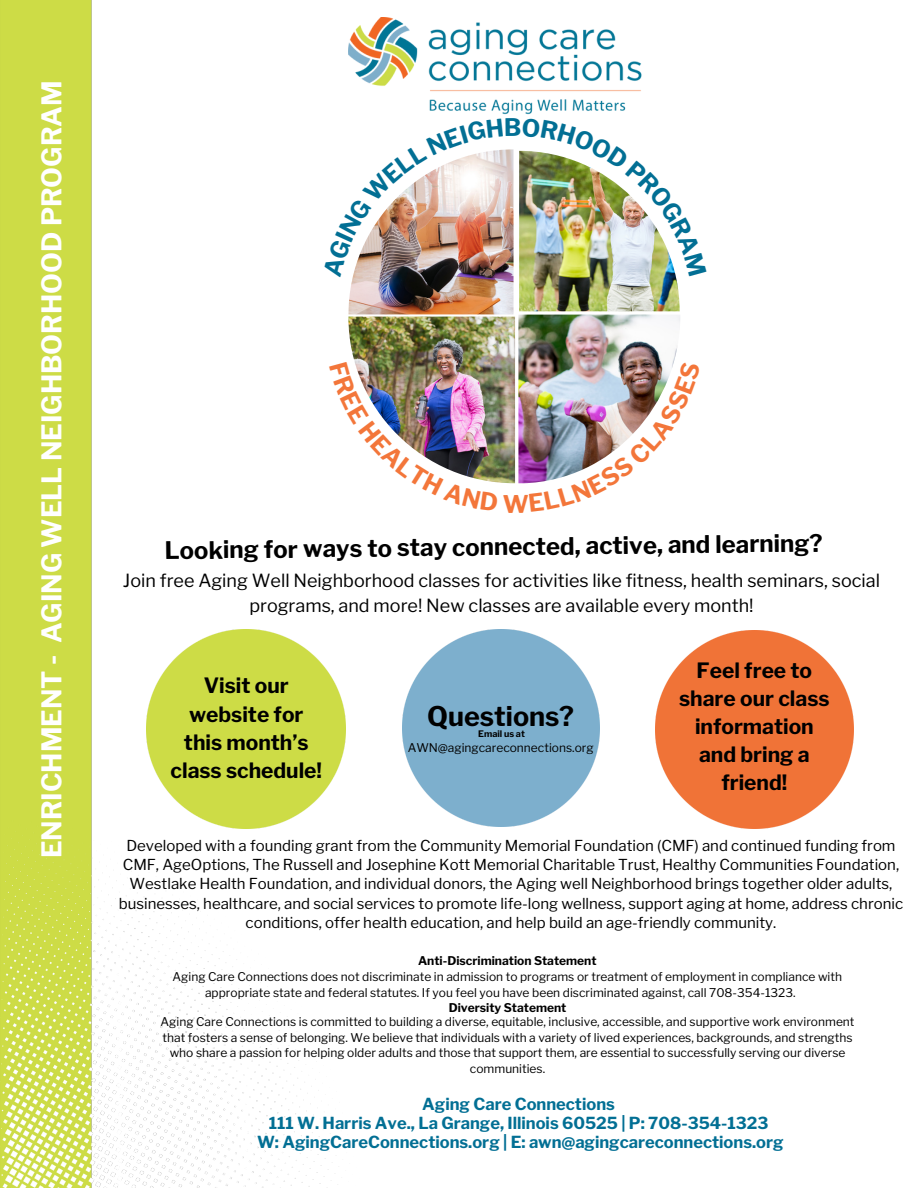
<style>
.page{position:relative;width:918px;height:1188px;background:#fff}
.page>*{position:absolute;margin:0;border:0;box-sizing:border-box;transform-origin:0 0}
.t1{font:700 27px "Libre Franklin";color:#fff}
.t2{font:700 27px "Libre Franklin";color:#000}
.t3{font:700 24.15px "Libre Franklin";color:#f3763a}
.t4{font:700 24px "Libre Franklin";color:#000}
.t5{font:700 21px/28.2px "Libre Franklin";color:#000;text-align:center}
.t6{font:18px/24.8px "Libre Franklin";color:#000;text-align:center}
.t7{font:700 16.5px/19.2px "Libre Franklin";color:#026f94;text-align:center}
.t8{font:15px/19.2px "Libre Franklin";color:#000;text-align:center}
.t9{font:12px "Libre Franklin";color:#000}
.t10{font:700 12px "Libre Franklin";color:#000}
.t11{font:700 9px "Libre Franklin";color:#000}
</style>
<div class="page">
<img style="left:0;top:0;width:374px;height:1188px">
<img style="left:348px;top:17px;width:294px;height:100px">
<img style="left:519px;top:277px;width:161px;height:34px">
<img style="left:348px;top:317px;width:167px;height:166px">
<img style="left:518px;top:315px;width:162px;height:168px">
<img style="left:348px;top:277px;width:166px;height:37px">
<img style="left:147px;top:629px;width:199px;height:199px">
<img style="left:402px;top:630px;width:197px;height:197px">
<img style="left:655px;top:630px;width:198px;height:198px">
<img style="left:323px;top:117px;width:353px;height:160px">
<img style="left:329px;top:362px;width:169px;height:150px">
<img style="left:529px;top:361px;width:151px;height:122px">
<p class="t1" style="left:35px;top:858px;width:779px;rotate:-90deg">ENRICHMENT - AGING WELL NEIGHBORHOOD PROGRAM</p>
<p class="t3" style="left:503px;top:489px;width:28px">W</p>
<p class="t4" style="left:165px;top:538px;width:659px;rotate:-1deg">Looking for ways to stay connected, active, and learning?</p>
<h6 class="t6" style="left:123px;top:568px;width:759px">Join free Aging Well Neighborhood classes for activities like fitness, health seminars, social programs, and more! New classes are available every month!</h6>
<p class="t5" style="left:171px;top:672px;width:153px">Visit our website for this month’s class schedule!</p>
<p class="t2" style="left:427px;top:700px;width:148px">Questions?</p>
<p class="t11" style="left:478px;top:728px;width:48px">Email us at</p>
<p class="t9" style="left:408px;top:741px;width:187px">AWN@agingcareconnections.org</p>
<p class="t5" style="left:679px;top:656px;width:152px">Feel free to share our class information and bring a friend!</p>
<p class="t8" style="left:119px;top:836px;width:786px">Developed with a founding grant from the Community Memorial Foundation (CMF) and continued funding from CMF, AgeOptions, The Russell and Josephine Kott Memorial Charitable Trust, Healthy Communities Foundation, Westlake Health Foundation, and individual donors, the Aging well Neighborhood brings together older adults, businesses, healthcare, and social services to promote life-long wellness, support aging at home, address chronic conditions, offer health education, and help build an age-friendly community.</p>
<p class="t10" style="left:418px;top:953px;width:180px">Anti-Discrimination Statement</p>
<p class="t9" style="left:173px;top:969px;width:671px">Aging Care Connections does not discriminate in admission to programs or treatment of employment in compliance with</p>
<p class="t9" style="left:205px;top:985px;width:592px">appropriate state and federal statutes. If you feel you have been discriminated against, call 708-354-1323.</p>
<p class="t10" style="left:449px;top:1000px;width:119px">Diversity Statement</p>
<p class="t9" style="left:161px;top:1015px;width:696px">Aging Care Connections is committed to building a diverse, equitable, inclusive, accessible, and supportive work environment</p>
<p class="t9" style="left:163px;top:1031px;width:692px">that fosters a sense of belonging. We believe that individuals with a variety of lived experiences, backgrounds, and strengths</p>
<p class="t9" style="left:170px;top:1045px;width:677px">who share a passion for helping older adults and those that support them, are essential to successfully serving our diverse</p>
<p class="t9" style="left:470px;top:1061px;width:77px">communities.</p>
<p class="t7" style="left:257px;top:1094px;width:528px">Aging Care Connections<br>111 W. Harris Ave., La Grange, Illinois 60525 | P: 708-354-1323<br>W: AgingCareConnections.org | E: awn@agingcareconnections.org</p>
</div>
